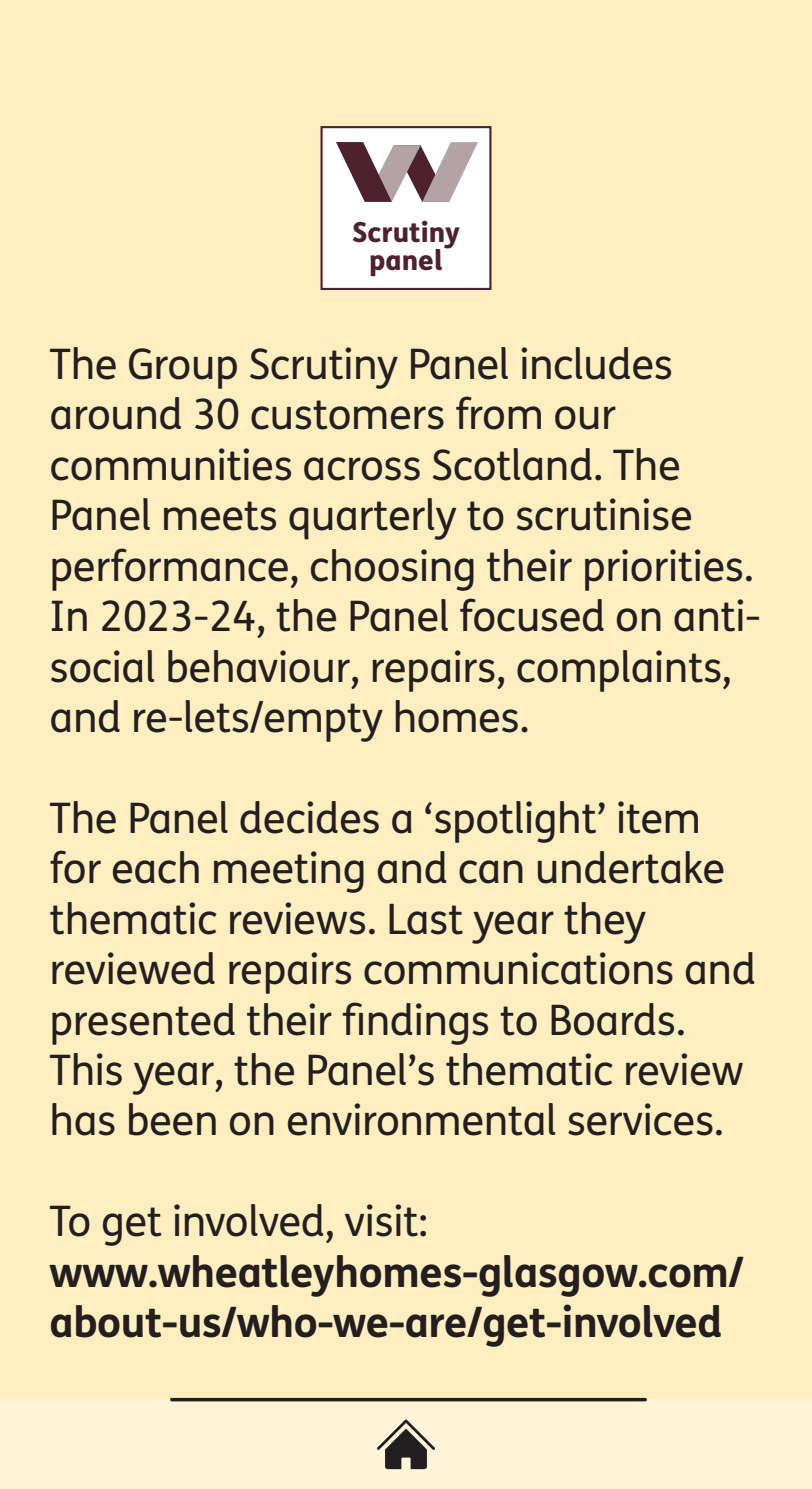
<style>
.page{position:relative;width:812px;height:1489px;background:#fff}
.page>*{position:absolute;margin:0;border:0;box-sizing:border-box;transform-origin:0 0}
.t1{font:42px/50.4px "FS Me";letter-spacing:-.01em;color:#231f20}
.t2{font:700 42px/50.4px "FS Me";letter-spacing:-.01em;color:#231f20}
.t3{font:800 27.65px/27.7px "FS Me";color:#4e212e;text-align:center}
.s1{font-weight:400}
</style>
<div class="page">
<div style="left:0;top:0;width:812px;height:1488px;background:#ffeec0"></div>
<div style="left:320px;top:126px;width:171px;height:164px;background:#fff;border:2px solid #4e212e"></div>
<svg style="left:336px;top:142px;width:142px;height:60px"></svg>
<div style="left:0;top:1399px;width:812px;height:89px;background:#fff4d8"></div>
<svg style="left:172px;top:1397px;width:473px;height:4px;background:#544d44"></svg>
<svg style="left:377px;top:1419px;width:58px;height:49px"></svg>
<p class="t3" style="left:352px;top:219px;width:109px">Scrutiny panel</p>
<p class="t1" style="left:50px;top:340px;width:713px">The Group Scrutiny Panel includes around 30 customers from our communities across Scotland. The Panel meets quarterly to scrutinise performance, choosing their priorities.<br>In 2023-24, the Panel focused on anti&shy;social behaviour, repairs, complaints, and re-lets/empty homes.</p>
<p class="t1" style="left:50px;top:793px;width:708px">The Panel decides a ‘spotlight’ item for each meeting and can undertake thematic reviews. Last year they reviewed repairs communications and presented their findings to Boards.<br>This year, the Panel’s thematic review has been on environmental services.</p>
<p class="t2" style="left:50px;top:1196px;width:696px"><span class="s1">To get involved, visit: </span>www.wheatleyhomes-glasgow.com/ about-us/who-we-are/get-involved</p>
</div>
